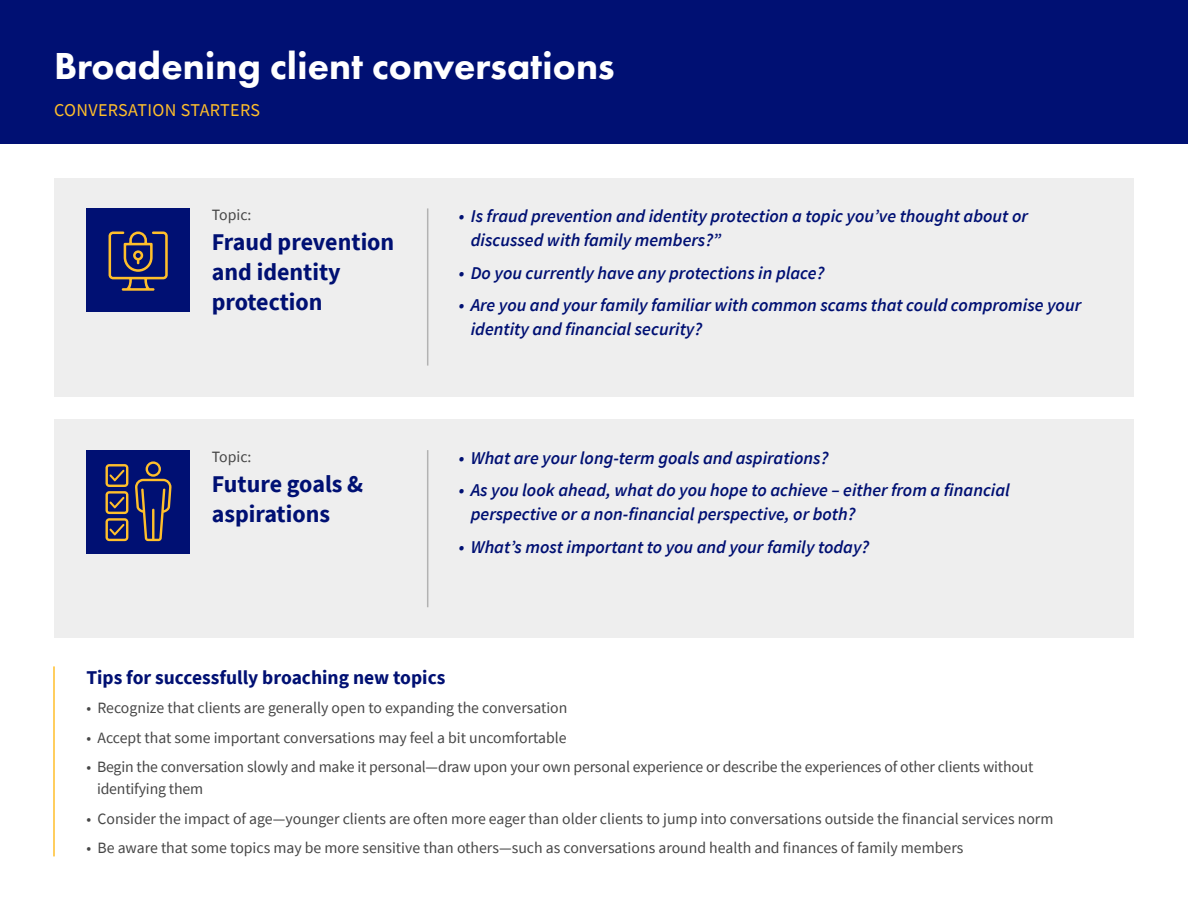
<style>
.page{position:relative;width:1188px;height:918px;background:#fff}
.page>*{position:absolute;margin:0;border:0;box-sizing:border-box;transform-origin:0 0}
.t1{font:800 39px "Futura PT";color:#fff}
.t2{font:700 24px/30px "Source Sans Pro";color:#001073}
.t3{font:700 19.5px "Source Sans Pro";color:#001073}
.t4{font:italic 600 18px/24px "Source Sans Pro";color:#001073}
.t5{font:18px "Source Sans Pro";letter-spacing:.02em;color:#ffbf2b}
.t6{font:15.75px/22.5px "Source Sans Pro";color:#464646}
</style>
<div class="page">
<div style="left:54px;top:178px;width:1080px;height:218px;background:#eee"></div>
<div style="left:54px;top:420px;width:1080px;height:218px;background:#eee"></div>
<div style="left:0;top:0;width:1188px;height:144px;background:#001073"></div>
<hr style="left:427px;top:208px;width:1px;height:158px;background:#b2b2b2">
<hr style="left:427px;top:450px;width:1px;height:157px;background:#b2b2b2">
<hr style="left:53px;top:666px;width:2px;height:190px;background:#ffbf2b">
<div style="left:86px;top:208px;width:103px;height:104px;background:#001073"></div>
<svg style="left:109px;top:232px;width:59px;height:59px"></svg>
<div style="left:86px;top:450px;width:103px;height:104px;background:#001073"></div>
<svg style="left:135px;top:461px;width:37px;height:80px"></svg>
<svg style="left:106px;top:464px;width:22px;height:77px"></svg>
<p class="t1" style="left:54px;top:42px;width:562px">Broadening client conversations</p>
<p class="t5" style="left:54px;top:99px;width:207px">CONVERSATION STARTERS</p>
<p class="t6" style="left:212px;top:204px;width:41px">Topic:</p>
<p class="t2" style="left:212px;top:227px;width:184px">Fraud prevention and identity protection</p>
<p class="t6" style="left:212px;top:445px;width:41px">Topic:</p>
<p class="t2" style="left:212px;top:469px;width:153px">Future goals &amp; aspirations</p>
<p class="t4" style="left:471px;top:204px;width:559px;text-indent:-12px">• Is fraud prevention and identity protection a topic you’ve thought about or discussed with family members?”</p>
<p class="t4" style="left:459px;top:260px;width:367px">• Do you currently have any protections in place?</p>
<p class="t4" style="left:471px;top:293px;width:612px;text-indent:-12px">• Are you and your family familiar with common scams that could compromise your identity and financial security?</p>
<p class="t4" style="left:459px;top:445px;width:371px">• What are your long-term goals and aspirations?</p>
<p class="t4" style="left:471px;top:478px;width:541px;text-indent:-12px">• As you look ahead, what do you hope to achieve – either from a financial perspective or a non-financial perspective, or both?</p>
<p class="t4" style="left:459px;top:535px;width:412px">• What’s most important to you and your family today?</p>
<p class="t3" style="left:86px;top:664px;width:361px">Tips for successfully broaching new topics</p>
<p class="t6" style="left:86px;top:697px;width:483px">• Recognize that clients are generally open to expanding the conversation</p>
<p class="t6" style="left:86px;top:726px;width:482px">• Accept that some important conversations may feel a bit uncomfortable</p>
<p class="t6" style="left:97px;top:755px;width:938px;text-indent:-11px">• Begin the conversation slowly and make it personal—draw upon your own personal experience or describe the experiences of other clients without identifying them</p>
<p class="t6" style="left:86px;top:807px;width:969px">• Consider the impact of age—younger clients are often more eager than older clients to jump into conversations outside the financial services norm</p>
<p class="t6" style="left:86px;top:836px;width:878px">• Be aware that some topics may be more sensitive than others—such as conversations around health and finances of family members</p>
</div>
